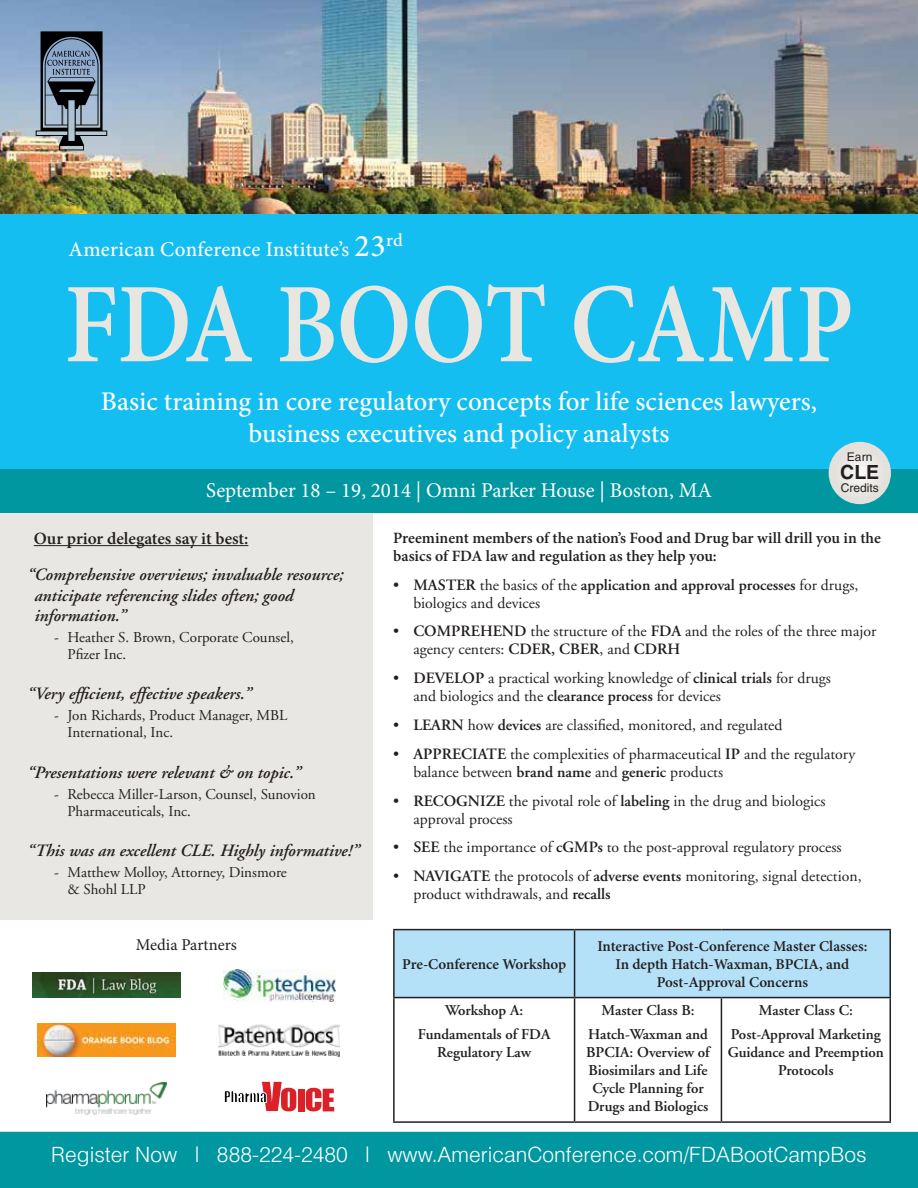
<style>
.page{position:relative;width:918px;height:1188px;background:#fff}
.page>*{position:absolute;margin:0;border:0;box-sizing:border-box;transform-origin:0 0}
.t1{font:600 113.85px "Minion Pro";letter-spacing:-.005em;color:#e8e6e1;scale:.87 1}
.t2{font:500 27px/32.4px "Minion Pro";color:#fff;text-align:center}
.t3{font:300 21px "Helvetica";color:#fff}
.t4{font:21px "Minion Pro";color:#fff}
.t5{font:500 21px "Minion Pro";letter-spacing:.01em;color:#fff}
.t6{font:700 19.5px "Helvetica";color:#231f20}
.t7{font:italic 600 17.25px/20.2px "Adobe Garamond";color:#231f20}
.t8{font:600 17.25px "Minion Pro";color:#231f20}
.t9{font:16.5px "Minion Pro";color:#231f20}
.t10{font:15.75px/18px "Adobe Garamond";color:#231f20}
.t11{font:600 15.75px/18px "Minion Pro";color:#231f20}
.t12{font:600 15px/18px "Adobe Garamond";color:#231f20;text-align:center}
.t13{font:15px/16.8px "Adobe Garamond";color:#231f20}
.t14{font:600 15px/18px "Minion Pro";color:#231f20;text-align:center}
.t15{font:12px "Helvetica";color:#231f20}
.s1{font-size:31.5px}
.s2{font-weight:600}
</style>
<div class="page">
<div style="left:0;top:513px;width:373px;height:406px;background:#e9e7e3"></div>
<div style="left:0;top:214px;width:918px;height:256px;background:#15bef0"></div>
<img style="left:0;top:0;width:918px;height:214px">
<div style="left:0;top:470px;width:918px;height:43px;background:#0097a0"></div>
<svg style="left:36px;top:31px;width:71px;height:119px;background:#687583"></svg>
<div style="left:0;top:1131px;width:918px;height:57px;background:#0097a0"></div>
<hr style="left:34px;top:545px;width:214px;height:1px;background:#231f20">
<div style="left:395px;top:930px;width:495px;height:67px;background:#b4e1f8"></div>
<hr style="left:393px;top:929px;width:182px;height:1px;background:#231f20">
<hr style="left:393px;top:930px;width:2px;height:67px;background:#231f20">
<hr style="left:575px;top:929px;width:146px;height:1px;background:#231f20">
<hr style="left:574px;top:930px;width:1px;height:67px;background:#231f20">
<hr style="left:721px;top:929px;width:170px;height:1px;background:#231f20">
<hr style="left:890px;top:930px;width:1px;height:67px;background:#231f20">
<hr style="left:393px;top:997px;width:182px;height:1px;background:#231f20">
<hr style="left:393px;top:998px;width:2px;height:123px;background:#231f20">
<hr style="left:575px;top:997px;width:146px;height:1px;background:#231f20">
<hr style="left:574px;top:998px;width:1px;height:123px;background:#231f20">
<hr style="left:721px;top:997px;width:170px;height:1px;background:#231f20">
<hr style="left:721px;top:998px;width:1px;height:123px;background:#231f20">
<hr style="left:890px;top:998px;width:1px;height:123px;background:#231f20">
<hr style="left:393px;top:1121px;width:182px;height:2px;background:#231f20">
<hr style="left:575px;top:1121px;width:146px;height:2px;background:#231f20">
<hr style="left:721px;top:1121px;width:170px;height:2px;background:#231f20">
<svg style="left:829px;top:442px;width:62px;height:62px;background:#e7e6e2"></svg>
<img style="left:38px;top:1023px;width:138px;height:34px">
<img style="left:219px;top:1024px;width:121px;height:32px">
<div style="left:298px;top:1089px;width:6px;height:22px;background:#da2128"></div>
<svg style="left:306px;top:1088px;width:28px;height:23px"></svg>
<svg style="left:224px;top:1082px;width:72px;height:29px"></svg>
<img style="left:47px;top:1082px;width:120px;height:32px">
<img style="left:33px;top:972px;width:148px;height:26px">
<img style="left:223px;top:969px;width:112px;height:33px">
<h3 class="t5" style="left:69px;top:235px;width:336px">American Conference Institute’s <span class="s1">23</span><sup>rd</sup></h3>
<h1 class="t1" style="left:64px;top:246px;width:909px">FDA Boot Camp</h1>
<h2 class="t2" style="left:101px;top:385px;width:718px">Basic training in core regulatory concepts for life sciences lawyers, business executives and policy analysts</h2>
<h3 class="t4" style="left:206px;top:476px;width:507px">September 18 – 19, 2014 | Omni Parker House | Boston, MA</h3>
<p class="t15" style="left:847px;top:450px;width:27px">Earn</p>
<p class="t6" style="left:840px;top:460px;width:40px">CLE</p>
<p class="t15" style="left:841px;top:481px;width:39px">Credits</p>
<p class="t8" style="left:34px;top:526px;width:216px">Our prior delegates say it best:</p>
<p class="t7" style="left:34px;top:565px;width:311px;text-indent:-7px">“Comprehensive overviews; invaluable resource; anticipate referencing slides often; good information.”</p>
<p class="t13" style="left:68px;top:629px;width:228px;text-indent:-14px">- Heather S. Brown, Corporate Counsel,<br>Pfizer Inc.</p>
<p class="t7" style="left:27px;top:684px;width:226px">“Very efficient, effective speakers.”</p>
<p class="t13" style="left:68px;top:708px;width:222px;text-indent:-14px">- Jon Richards, Product Manager, MBL<br>International, Inc.</p>
<p class="t7" style="left:27px;top:763px;width:275px">“Presentations were relevant &amp; on topic.”</p>
<p class="t13" style="left:68px;top:786px;width:250px;text-indent:-14px">- Rebecca Miller-Larson, Counsel, Sunovion<br>Pharmaceuticals, Inc.</p>
<p class="t7" style="left:27px;top:841px;width:334px">“This was an excellent CLE. Highly informative!”</p>
<p class="t13" style="left:68px;top:864px;width:221px;text-indent:-14px">- Matthew Molloy, Attorney, Dinsmore &amp; Shohl LLP</p>
<p class="t9" style="left:136px;top:933px;width:103px">Media Partners</p>
<p class="t11" style="left:393px;top:529px;width:489px">Preeminent members of the nation’s Food and Drug bar will drill you in the basics of FDA law and regulation as they help you:</p>
<p class="t10" style="left:413px;top:576px;width:447px;text-indent:-20px">• <span class="s2">MASTER</span> the basics of the <span class="s2">application and approval processes</span> for drugs, biologics and devices</p>
<p class="t10" style="left:413px;top:623px;width:464px;text-indent:-20px">• <span class="s2">COMPREHEND</span> the structure of the <span class="s2">FDA</span> and the roles of the three major agency centers: <span class="s2">CDER, CBER</span>, and <span class="s2">CDRH</span></p>
<p class="t10" style="left:413px;top:670px;width:419px;text-indent:-20px">• <span class="s2">DEVELOP</span> a practical working knowledge of <span class="s2">clinical trials</span> for drugs and biologics and the <span class="s2">clearance process</span> for devices</p>
<p class="t10" style="left:393px;top:716px;width:391px">• <span class="s2">LEARN</span> how <span class="s2">devices</span> are classified, monitored, and regulated</p>
<p class="t10" style="left:413px;top:745px;width:443px;text-indent:-20px">• <span class="s2">APPRECIATE</span> the complexities of pharmaceutical <span class="s2">IP</span> and the regulatory balance between <span class="s2">brand name</span> and <span class="s2">generic</span> products</p>
<p class="t10" style="left:413px;top:792px;width:414px;text-indent:-20px">• <span class="s2">RECOGNIZE</span> the pivotal role of <span class="s2">labeling</span> in the drug and biologics approval process</p>
<p class="t10" style="left:393px;top:839px;width:450px">• <span class="s2">SEE</span> the importance of <span class="s2">cGMPs</span> to the post-approval regulatory process</p>
<p class="t10" style="left:413px;top:868px;width:450px;text-indent:-20px">• <span class="s2">NAVIGATE</span> the protocols of <span class="s2">adverse events</span> monitoring, signal detection, product withdrawals, and <span class="s2">recalls</span></p>
<p class="t14" style="left:402px;top:955px;width:166px">Pre-Conference Workshop</p>
<p class="t12" style="left:418px;top:998px;width:134px;line-height:24.8px">Workshop A:<br>Fundamentals of FDA</p>
<p class="t12" style="left:437px;top:1044px;width:95px">Regulatory Law</p>
<p class="t14" style="left:597px;top:937px;width:271px">Interactive Post-Conference Master Classes:<br>In depth Hatch-Waxman, BPCIA, and<br>Post-Approval Concerns</p>
<p class="t12" style="left:588px;top:998px;width:121px;line-height:24.8px">Master Class B:<br>Hatch-Waxman and</p>
<p class="t12" style="left:586px;top:1044px;width:125px">BPCIA: Overview of<br>Biosimilars and Life<br>Cycle Planning for<br>Drugs and Biologics</p>
<p class="t12" style="left:731px;top:998px;width:151px;line-height:24.8px">Master Class C:<br>Post-Approval Marketing</p>
<p class="t12" style="left:728px;top:1044px;width:158px">Guidance and Preemption<br>Protocols</p>
<h3 class="t3" style="left:51px;top:1141px;width:817px">Register Now | 888-224-2480 | www.AmericanConference.com/FDABootCampBos</h3>
</div>
